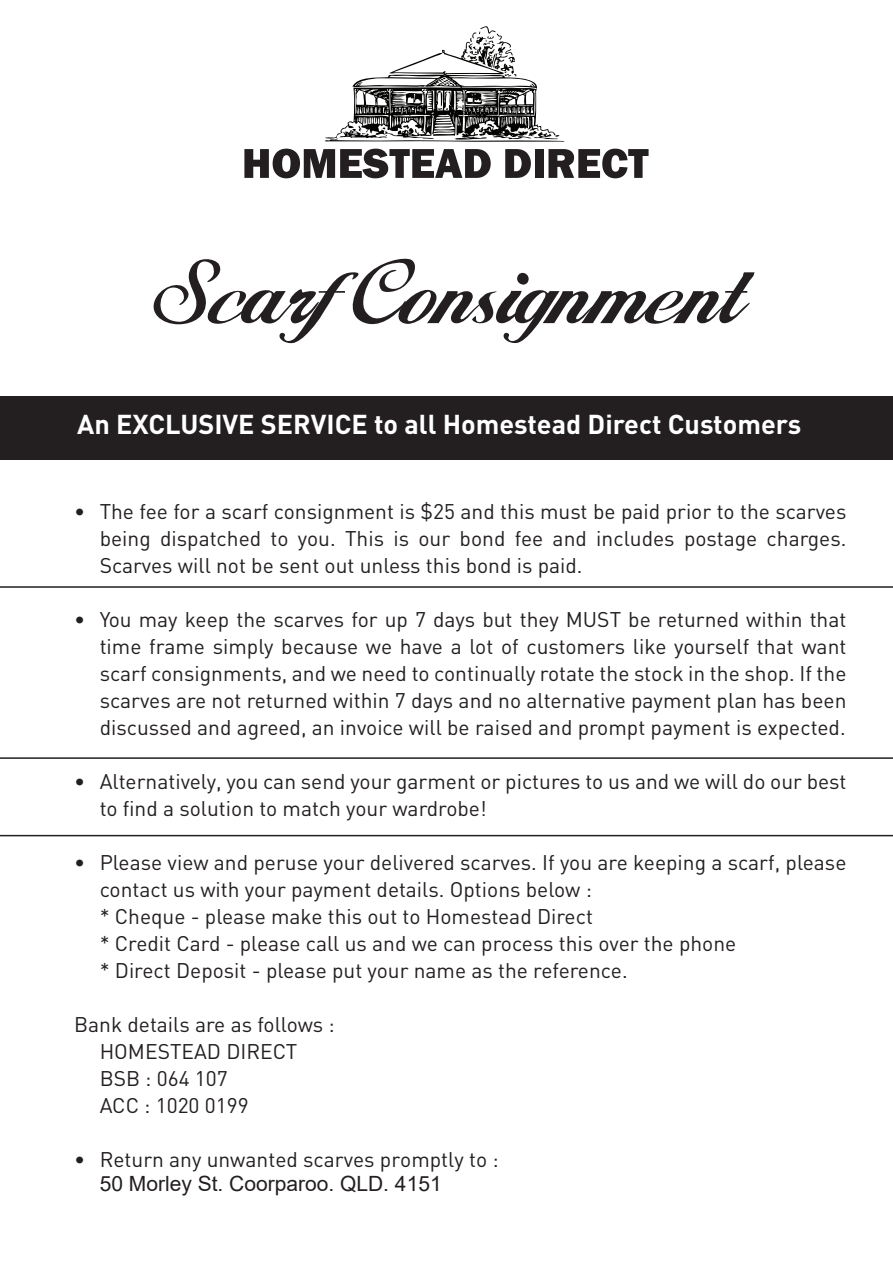
<style>
.page{position:relative;width:893px;height:1263px;background:#fff}
.page>*{position:absolute;margin:0;border:0;box-sizing:border-box;transform-origin:0 0}
.t1{font:91.5px "Alison";color:#231f20}
.t2{font:700 27px "DIN";color:#fff}
.t3{font:21px/27px "DIN";color:#231f20}
.t4{font:21px "Arial";color:#231f20}
</style>
<div class="page">
<div style="left:0;top:396px;width:893px;height:63px;background:#231f20"></div>
<hr style="left:0;top:586px;width:893px;height:2px;background:#231f20">
<hr style="left:0;top:757px;width:893px;height:2px;background:#231f20">
<hr style="left:0;top:835px;width:893px;height:1px;background:#231f20">
<svg style="left:325px;top:26px;width:239px;height:116px"></svg>
<svg style="left:244px;top:149px;width:247px;height:29px"></svg>
<svg style="left:505px;top:149px;width:26px;height:29px"></svg>
<div style="left:535px;top:149px;width:8px;height:29px;background:#231f20"></div>
<svg style="left:548px;top:149px;width:101px;height:29px"></svg>
<h1 class="t1" style="left:153px;top:254px;width:586px">ScarfConsignment</h1>
<p class="t2" style="left:77px;top:407px;width:726px">An EXCLUSIVE SERVICE to all Homestead Direct Customers</p>
<p class="t3" style="left:100px;top:497px;width:748px;text-align:justify;text-indent:-26px">• The fee for a scarf consignment is $25 and this must be paid prior to the scarves being dispatched to you. This is our bond fee and includes postage charges.<br>Scarves will not be sent out unless this bond is paid.</p>
<p class="t3" style="left:100px;top:605px;width:748px;text-align:justify;text-indent:-26px">• You may keep the scarves for up 7 days but they MUST be returned within that time frame simply because we have a lot of customers like yourself that want scarf consignments, and we need to continually rotate the stock in the shop. If the scarves are not returned within 7 days and no alternative payment plan has been discussed and agreed, an invoice will be raised and prompt payment is expected.</p>
<p class="t3" style="left:100px;top:767px;width:748px;text-indent:-26px">• Alternatively, you can send your garment or pictures to us and we will do our best to find a solution to match your wardrobe!</p>
<p class="t3" style="left:100px;top:848px;width:748px;text-indent:-26px">• Please view and peruse your delivered scarves. If you are keeping a scarf, please contact us with your payment details. Options below :<br>* Cheque - please make this out to Homestead Direct<br>* Credit Card - please call us and we can process this over the phone<br>* Direct Deposit - please put your name as the reference.</p>
<p class="t3" style="left:100px;top:1010px;width:237px;text-indent:-26px">Bank details are as follows :<br>HOMESTEAD DIRECT<br>BSB : 064 107<br>ACC : 1020 0199</p>
<p class="t3" style="left:74px;top:1145px;width:426px">• Return any unwanted scarves promptly to :</p>
<p class="t4" style="left:100px;top:1169px;width:343px">50 Morley St. Coorparoo. QLD. 4151</p>
</div>
